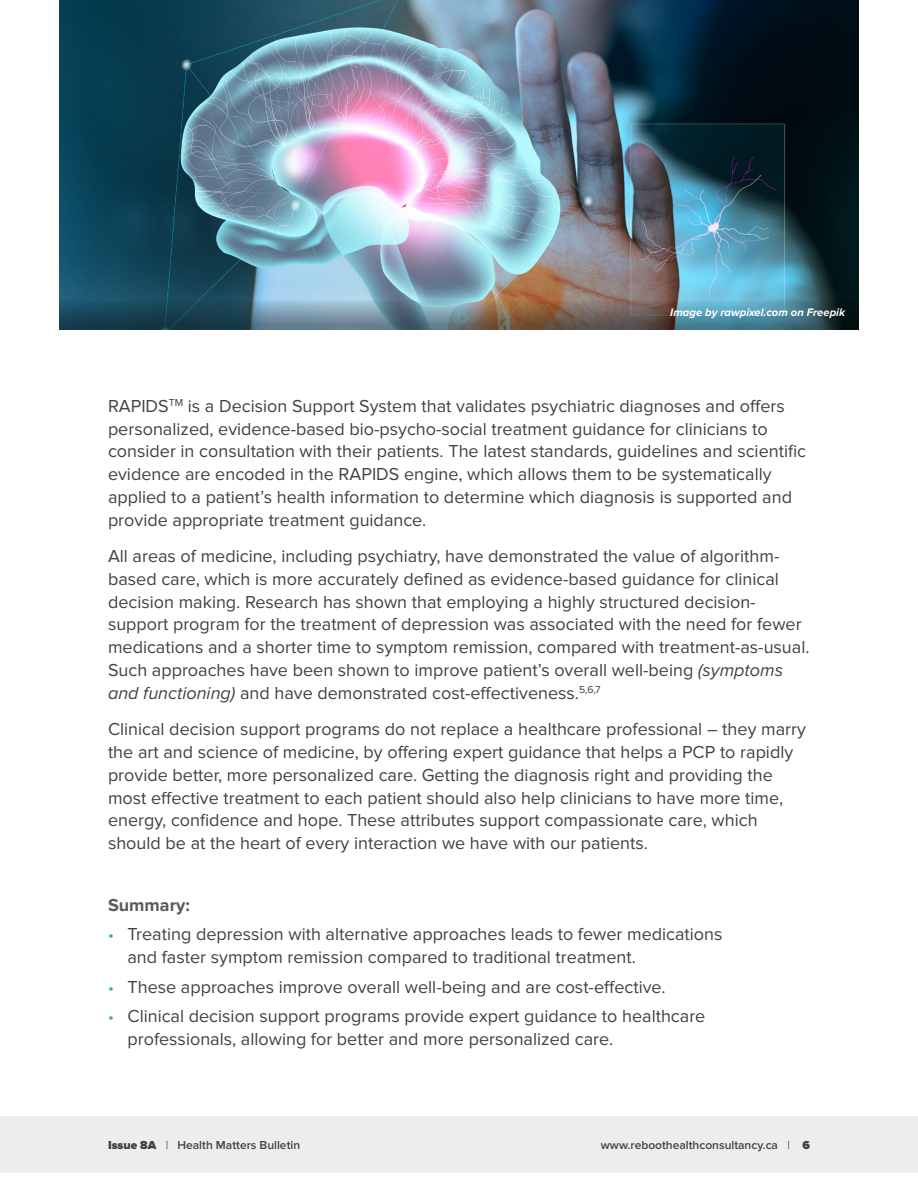
<style>
.page{position:relative;width:918px;height:1188px;background:#fff}
.page>*{position:absolute;margin:0;border:0;box-sizing:border-box;transform-origin:0 0}
.body{font:18px/22.8px "Proxima Nova";color:#404244}
.H3__tables{font:700 18px "Proxima Nova";color:#58595b}
.t1{font:600 12px "Proxima Nova";color:#404244}
.Photo_Source{font:italic 700 11.25px "Proxima Nova";color:#fff}
.s1{font-style:italic}
.s2{font-size:16.5px;color:#4aa3ad}
.s3{font-weight:900}
.s4{font-weight:400}
</style>
<div class="page">
<div style="left:0;top:1117px;width:918px;height:56px;background:#ededee"></div>
<img style="left:59px;top:0;width:800px;height:293px">
<img style="left:59px;top:293px;width:800px;height:37px">
<p class="Photo_Source" style="left:670px;top:304px;width:176px">Image by rawpixel.com on Freepik</p>
<p class="body" style="left:108px;top:395px;width:700px">RAPIDS<sup>TM</sup> is a Decision Support System that validates psychiatric diagnoses and offers personalized, evidence-based bio-psycho-social treatment guidance for clinicians to consider in consultation with their patients. The latest standards, guidelines and scientific evidence are encoded in the RAPIDS engine, which allows them to be systematically applied to a patient’s health information to determine which diagnosis is supported and provide appropriate treatment guidance.</p>
<p class="body" style="left:108px;top:545px;width:703px">All areas of medicine, including psychiatry, have demonstrated the value of algorithm&shy;based care, which is more accurately defined as evidence-based guidance for clinical decision making. Research has shown that employing a highly structured decision&shy;support program for the treatment of depression was associated with the need for fewer medications and a shorter time to symptom remission, compared with treatment-as-usual.<br>Such approaches have been shown to improve patient’s overall well-being <span class="s1">(symptoms and functioning)</span> and have demonstrated cost-effectiveness.<sup>5,6,7</sup></p>
<p class="body" style="left:108px;top:718px;width:699px">Clinical decision support programs do not replace a healthcare professional – they marry the art and science of medicine, by offering expert guidance that helps a PCP to rapidly provide better, more personalized care. Getting the diagnosis right and providing the most effective treatment to each patient should also help clinicians to have more time, energy, confidence and hope. These attributes support compassionate care, which should be at the heart of every interaction we have with our patients.</p>
<p class="H3__tables" style="left:108px;top:894px;width:83px">Summary:</p>
<p class="body" style="left:128px;top:923px;width:597px;text-indent:-20px"><span class="s2">•</span> Treating depression with alternative approaches leads to fewer medications and faster symptom remission compared to traditional treatment.</p>
<p class="body" style="left:108px;top:975px;width:559px"><span class="s2">•</span> These approaches improve overall well-being and are cost-effective.</p>
<p class="body" style="left:128px;top:1005px;width:579px;text-indent:-20px"><span class="s2">•</span> Clinical decision support programs provide expert guidance to healthcare professionals, allowing for better and more personalized care.</p>
<p class="t1" style="left:108px;top:1138px;width:194px"><span class="s3">Issue 8A</span> <span class="s4">|</span> Health Matters Bulletin</p>
<p class="t1" style="left:601px;top:1138px;width:211px">www.reboothealthconsultancy.ca <span class="s4">|</span> <span class="s3">6</span></p>
</div>
